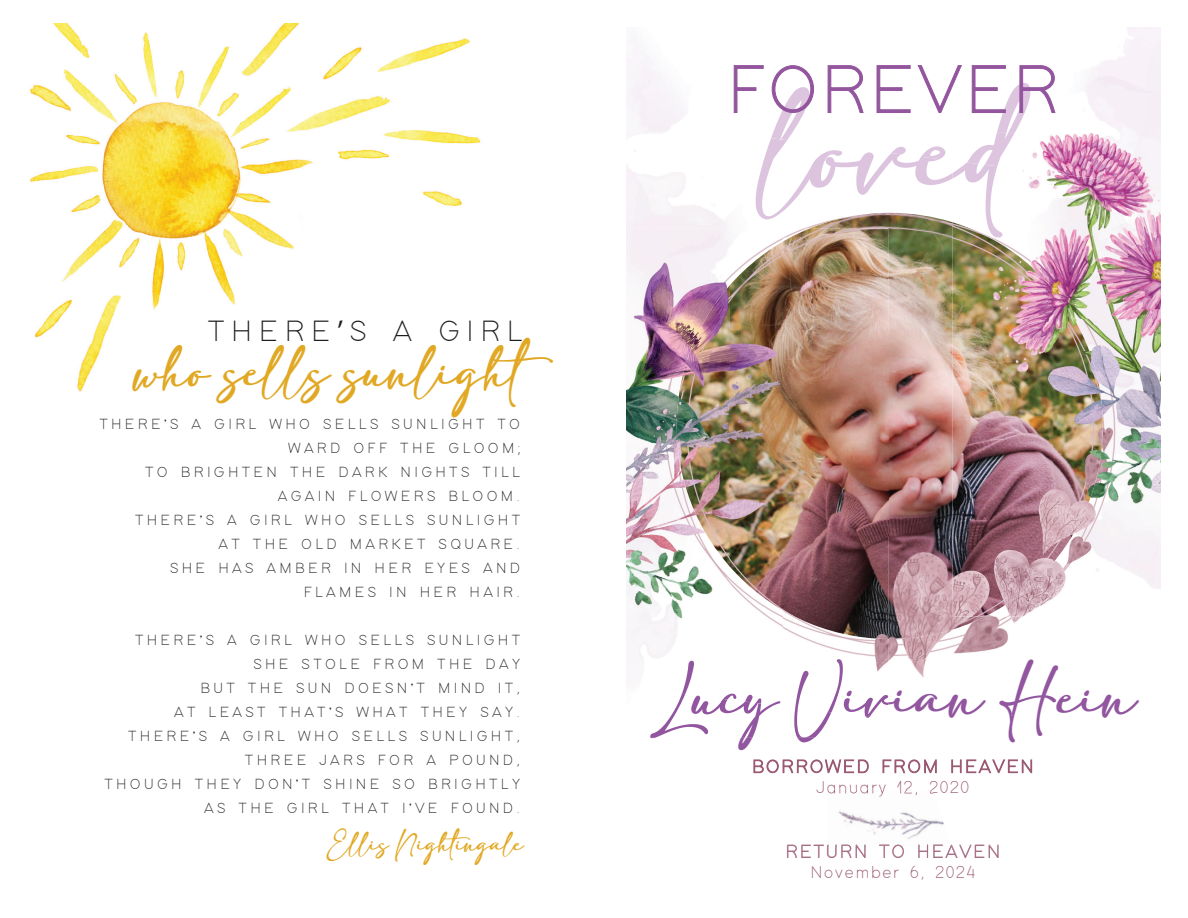
<style>
.page{position:relative;width:1188px;height:918px;background:#fff}
.page>*{position:absolute;margin:0;border:0;box-sizing:border-box;transform-origin:0 0}
.t1{font:300 69px "Modern Sans";letter-spacing:.05em;color:#93559d}
.t2{font:45px "corona";color:#92559f}
.t3{font:39px "corona";color:#e1a823}
.t4{font:300 30px "Modern Sans";letter-spacing:.22em;color:#211d1e}
.t5{font:300 18.75px "Modern Sans";letter-spacing:.1em;color:#9b5a74}
.t6{font:18px "corona";color:#e1a823}
.t7{font:300 17.25px "Modern Sans";letter-spacing:.1em;color:#9b5a74}
.t8{font:300 15px/24px "Modern Sans";letter-spacing:.22em;color:#211d1e;text-align:right}
.s1{font-family:"Myriad Pro";font-weight:400}
.s2{font-family:"Distrampler";font-weight:400}
</style>
<div class="page">
<img style="left:753px;top:759px;width:280px;height:15px">
<img style="left:771px;top:83px;width:254px;height:53px">
<img style="left:888px;top:617px;width:133px;height:42px">
<img style="left:756px;top:136px;width:197px;height:92px">
<img style="left:810px;top:213px;width:143px;height:50px">
<img style="left:888px;top:263px;width:65px;height:108px">
<img style="left:888px;top:371px;width:65px;height:214px">
<img style="left:938px;top:517px;width:47px;height:116px">
<img style="left:888px;top:585px;width:56px;height:54px">
<img style="left:888px;top:659px;width:39px;height:46px">
<svg style="left:754px;top:759px;width:115px;height:14px"></svg>
<svg style="left:883px;top:760px;width:54px;height:13px"></svg>
<svg style="left:951px;top:760px;width:81px;height:13px"></svg>
<svg style="left:787px;top:845px;width:212px;height:13px"></svg>
<svg style="left:734px;top:65px;width:30px;height:48px"></svg>
<svg style="left:772px;top:65px;width:42px;height:48px"></svg>
<svg style="left:828px;top:65px;width:36px;height:48px"></svg>
<svg style="left:877px;top:65px;width:34px;height:48px"></svg>
<svg style="left:918px;top:65px;width:44px;height:48px"></svg>
<svg style="left:972px;top:65px;width:34px;height:48px"></svg>
<svg style="left:1019px;top:65px;width:36px;height:48px"></svg>
<hr style="left:409px;top:917px;width:779px;height:1px;background:#606160">
<img style="left:827px;top:811px;width:125px;height:34px">
<img style="left:827px;top:790px;width:107px;height:7px">
<img style="left:827px;top:788px;width:58px;height:2px">
<img style="left:827px;top:845px;width:124px;height:2px">
<img style="left:626px;top:228px;width:103px;height:103px">
<img style="left:626px;top:331px;width:51px;height:153px">
<img style="left:626px;top:484px;width:103px;height:179px">
<img style="left:805px;top:639px;width:83px;height:20px">
<img style="left:729px;top:228px;width:159px;height:411px">
<img style="left:677px;top:285px;width:53px;height:282px">
<img style="left:650px;top:719px;width:178px;height:19px">
<img style="left:650px;top:659px;width:238px;height:60px">
<img style="left:1031px;top:132px;width:130px;height:457px">
<img style="left:953px;top:132px;width:72px;height:29px">
<img style="left:1030px;top:170px;width:131px;height:149px">
<img style="left:1103px;top:319px;width:58px;height:49px">
<img style="left:1076px;top:368px;width:85px;height:199px">
<img style="left:1053px;top:563px;width:23px;height:35px">
<img style="left:1076px;top:567px;width:81px;height:22px">
<img style="left:953px;top:161px;width:77px;height:61px">
<img style="left:953px;top:222px;width:100px;height:395px">
<img style="left:1052px;top:288px;width:51px;height:275px">
<div style="left:1161px;top:0;width:27px;height:918px;background:#fff"></div>
<img style="left:30px;top:23px;width:451px;height:159px">
<svg style="left:35px;top:182px;width:427px;height:210px"></svg>
<svg style="left:35px;top:366px;width:37px;height:26px"></svg>
<h3 class="t4" style="left:208px;top:308px;width:316px">THERE<span class="s1">’</span>S A GIRL</h3>
<h3 class="t3" style="left:135px;top:350px;width:439px">who sells sunlight</h3>
<p class="t8" style="left:99px;top:410px;width:422px">THERE<span class="s2">’</span>S A GIRL WHO SELLS SUNLIGHT TO<br>WARD OFF THE GLOOM;<br>TO BRIGHTEN THE DARK NIGHTS TILL<br>AGAIN FLOWERS BLOOM.<br>THERE<span class="s2">’</span>S A GIRL WHO SELLS SUNLIGHT<br>AT THE OLD MARKET SQUARE.<br>SHE HAS AMBER IN HER EYES AND<br>FLAMES IN HER HAIR.</p>
<p class="t8" style="left:104px;top:626px;width:417px">THERE<span class="s2">’</span>S A GIRL WHO SELLS SUNLIGHT<br>SHE STOLE FROM THE DAY<br>BUT THE SUN DOESN<span class="s2">’</span>T MIND IT,<br>AT LEAST THAT<span class="s2">’</span>S WHAT THEY SAY.<br>THERE<span class="s2">’</span>S A GIRL WHO SELLS SUNLIGHT,<br>THREE JARS FOR A POUND,<br>THOUGH THEY DON<span class="s2">’</span>T SHINE SO BRIGHTLY<br>AS THE GIRL THAT I<span class="s2">’</span>VE FOUND.</p>
<p class="t6" style="left:327px;top:834px;width:198px">Ellis Nightingale</p>
<h1 class="t1" style="left:727px;top:36px;width:333px">FOREVER</h1>
<h2 class="t2" style="left:650px;top:673px;width:488px">Lucy Vivian Hein</h2>
<p class="t7" style="left:816px;top:774px;width:154px">January 12, 2020</p>
<p class="t5" style="left:786px;top:837px;width:216px">RETURN TO HEAVEN</p>
<p class="t7" style="left:810px;top:859px;width:166px">November 6, 2024</p>
</div>
